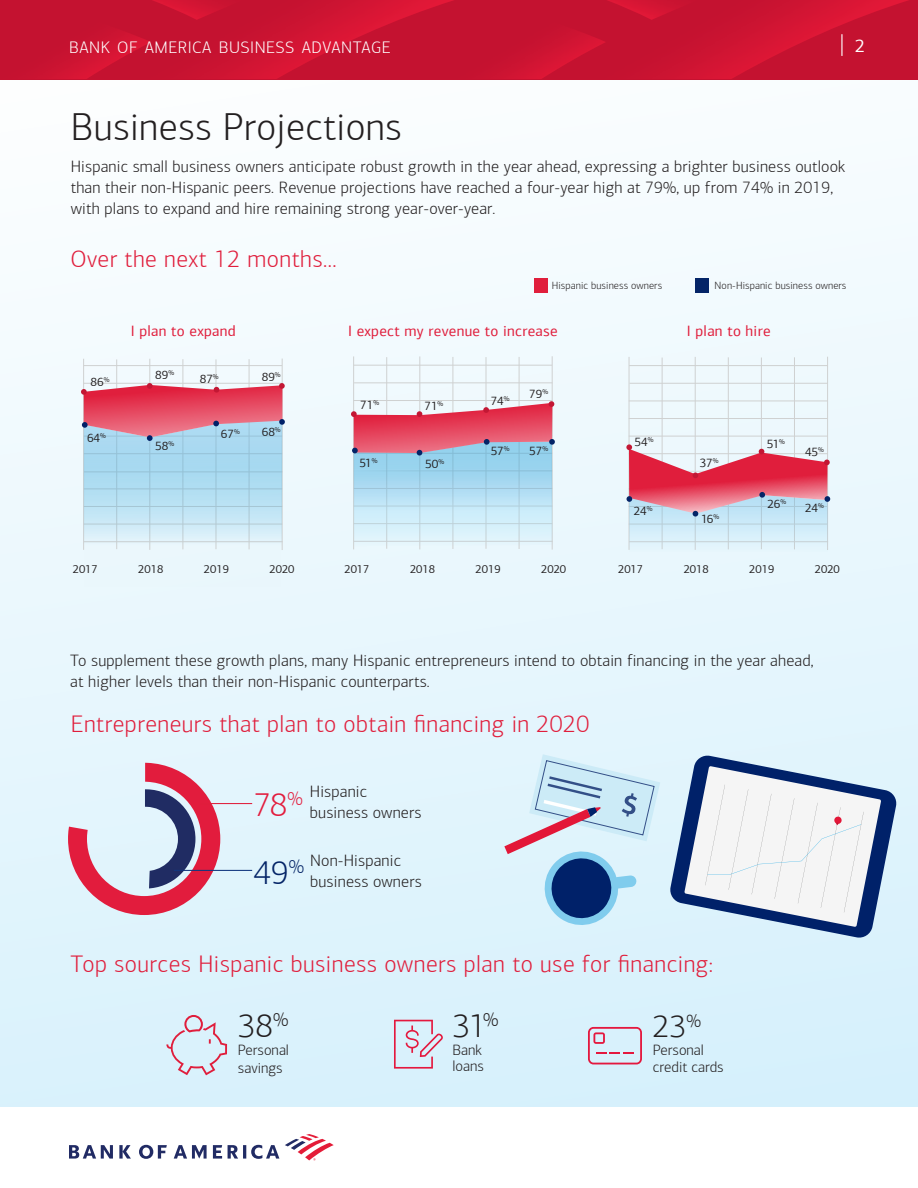
<style>
.page{position:relative;width:918px;height:1188px;background:#fff}
.page>*{position:absolute;margin:0;border:0;box-sizing:border-box;transform-origin:0 0}
.t1{font:300 39px "Connections";letter-spacing:.01em;color:#231f20}
.t2{font:300 33px "Connections";color:#231f20}
.t3{font:300 33px "Connections";color:#042467}
.t4{font:300 33px "Connections";color:#e21c3d}
.t5{font:300 31.5px "Connections";color:#231f20}
.t6{font:300 24px "Connections";letter-spacing:.02em;color:#e01e3c}
.t7{font:18.15px "Connections";color:#fff}
.t8{font:300 16.8px "Connections";letter-spacing:.03em;color:#fff}
.t9{font:300 16.5px/21px "Connections";letter-spacing:.01em;color:#231f20}
.t10{font:15px "Connections";letter-spacing:.02em;color:#e01e3c}
.t11{font:300 15px/17.2px "Connections";color:#231f20}
.t12{font:12px "Connections";color:#231f20}
.t13{font:11.4px "Connections";color:#231f20}
.t14{font:300 10.5px "Connections";letter-spacing:.01em;color:#231f20}
.t15{font:7.05px "Connections";color:#231f20}
</style>
<div class="page">
<div style="left:0;top:76px;width:918px;height:1031px;background:linear-gradient(to bottom,#fbfdfe,#d7f1fc)"></div>
<svg style="left:68px;top:763px;width:152px;height:152px;background:#cfa8bb"></svg>
<div style="left:0;top:0;width:455px;height:79px;background:#c41230"></div>
<img style="left:47px;top:40px;width:67px;height:39px">
<img style="left:114px;top:0;width:340px;height:79px">
<div style="left:455px;top:0;width:455px;height:79px;background:#c41230"></div>
<img style="left:502px;top:40px;width:67px;height:39px">
<img style="left:569px;top:0;width:340px;height:79px">
<div style="left:910px;top:0;width:8px;height:79px;background:#c41230"></div>
<hr style="left:841px;top:34px;width:2px;height:22px;background:#fff">
<svg style="left:285px;top:1134px;width:49px;height:26px"></svg>
<svg style="left:69px;top:1145px;width:210px;height:14px"></svg>
<svg style="left:669px;top:754px;width:228px;height:185px"></svg>
<svg style="left:504px;top:754px;width:156px;height:176px;background:#bacfe2"></svg>
<div style="left:534px;top:279px;width:13px;height:14px;background:#e01e3c"></div>
<div style="left:695px;top:279px;width:13px;height:14px;background:#042467"></div>
<svg style="left:166px;top:1015px;width:61px;height:60px;background:#dad8e4"></svg>
<svg style="left:588px;top:1027px;width:54px;height:37px;background:#dac3d4"></svg>
<svg style="left:394px;top:1020px;width:49px;height:49px;background:#dacad9"></svg>
<hr style="left:201px;top:803px;width:51px;height:1px;background:#e01e3c">
<hr style="left:174px;top:870px;width:78px;height:1px;background:#11367e">
<hr style="left:282px;top:359px;width:1px;height:191px;background:#cfd1d1">
<hr style="left:83px;top:359px;width:1px;height:191px;background:#cfd1d1">
<hr style="left:216px;top:359px;width:1px;height:190px;background:#cfd1d1">
<hr style="left:150px;top:359px;width:1px;height:191px;background:#cfd1d1">
<hr style="left:116px;top:359px;width:1px;height:190px;background:#cfd1d1">
<hr style="left:183px;top:359px;width:1px;height:190px;background:#cfd1d1">
<hr style="left:249px;top:359px;width:1px;height:190px;background:#cfd1d1">
<hr style="left:84px;top:365px;width:198px;height:1px;background:#cfd1d1">
<hr style="left:354px;top:383px;width:198px;height:1px;background:#cfd1d1">
<hr style="left:552px;top:356px;width:1px;height:194px;background:#cfd1d1">
<hr style="left:353px;top:356px;width:1px;height:193px;background:#cfd1d1">
<hr style="left:486px;top:357px;width:1px;height:192px;background:#cfd1d1">
<hr style="left:420px;top:356px;width:1px;height:193px;background:#cfd1d1">
<hr style="left:386px;top:357px;width:1px;height:192px;background:#cfd1d1">
<hr style="left:453px;top:357px;width:1px;height:192px;background:#cfd1d1">
<hr style="left:519px;top:357px;width:1px;height:192px;background:#cfd1d1">
<hr style="left:354px;top:365px;width:198px;height:1px;background:#cfd1d1">
<hr style="left:353px;top:400px;width:199px;height:1px;background:#cfd1d1">
<hr style="left:630px;top:383px;width:198px;height:1px;background:#cfd1d1">
<hr style="left:827px;top:357px;width:1px;height:193px;background:#cfd1d1">
<hr style="left:629px;top:357px;width:1px;height:193px;background:#cfd1d1">
<hr style="left:761px;top:358px;width:1px;height:191px;background:#cfd1d1">
<hr style="left:695px;top:357px;width:1px;height:193px;background:#cfd1d1">
<hr style="left:662px;top:358px;width:1px;height:191px;background:#cfd1d1">
<hr style="left:728px;top:357px;width:1px;height:192px;background:#cfd1d1">
<hr style="left:794px;top:357px;width:1px;height:192px;background:#cfd1d1">
<hr style="left:629px;top:365px;width:198px;height:1px;background:#cfd1d1">
<hr style="left:629px;top:436px;width:199px;height:1px;background:#cfd1d1">
<hr style="left:629px;top:401px;width:199px;height:1px;background:#cfd1d1">
<hr style="left:629px;top:418px;width:199px;height:1px;background:#cfd1d1">
<svg style="left:81px;top:383px;width:204px;height:205px;background:#ccc6d6"></svg>
<svg style="left:351px;top:401px;width:204px;height:145px;background:#c6bbce"></svg>
<svg style="left:626px;top:444px;width:204px;height:108px;background:#daa9b9"></svg>
<p class="t8" style="left:69px;top:38px;width:323px">BANK OF AMERICA BUSINESS ADVANTAGE</p>
<p class="t7" style="left:855px;top:35px;width:11px">2</p>
<h2 class="t1" style="left:71px;top:105px;width:333px">Business Projections</h2>
<p class="t9" style="left:71px;top:156px;width:776px">Hispanic small business owners anticipate robust growth in the year ahead, expressing a brighter business outlook than their non-Hispanic peers. Revenue projections have reached a four-year high at 79%, up from 74% in 2019, with plans to expand and hire remaining strong year-over-year.</p>
<h3 class="t6" style="left:70px;top:245px;width:268px">Over the next 12 months...</h3>
<p class="t14" style="left:552px;top:279px;width:112px">Hispanic business owners</p>
<p class="t14" style="left:715px;top:279px;width:133px">Non-Hispanic business owners</p>
<p class="t12" style="left:91px;top:375px;width:20px">86<sup>%</sup></p>
<p class="t12" style="left:87px;top:431px;width:20px">64<sup>%</sup></p>
<p class="t10" style="left:131px;top:322px;width:106px">I plan to expand</p>
<p class="t10" style="left:348px;top:322px;width:211px">I expect my revenue to increase</p>
<p class="t10" style="left:687px;top:322px;width:85px">I plan to hire</p>
<p class="t12" style="left:155px;top:368px;width:20px">89<sup>%</sup></p>
<p class="t12" style="left:155px;top:439px;width:20px">58<sup>%</sup></p>
<p class="t12" style="left:200px;top:372px;width:20px">87<sup>%</sup></p>
<p class="t12" style="left:262px;top:370px;width:20px">89<sup>%</sup></p>
<p class="t12" style="left:221px;top:427px;width:20px">67<sup>%</sup></p>
<p class="t12" style="left:262px;top:424px;width:20px">68<sup>%</sup></p>
<p class="t12" style="left:360px;top:398px;width:20px">71<sup>%</sup></p>
<p class="t15" style="left:438px;top:400px;width:7px">%</p>
<p class="t12" style="left:424px;top:399px;width:15px">71</p>
<p class="t12" style="left:359px;top:456px;width:20px">51<sup>%</sup></p>
<p class="t12" style="left:425px;top:457px;width:20px">50<sup>%</sup></p>
<p class="t12" style="left:491px;top:394px;width:20px">74<sup>%</sup></p>
<p class="t12" style="left:529px;top:387px;width:20px">79<sup>%</sup></p>
<p class="t12" style="left:491px;top:444px;width:20px">57<sup>%</sup></p>
<p class="t12" style="left:529px;top:444px;width:20px">57<sup>%</sup></p>
<p class="t12" style="left:634px;top:435px;width:20px">54<sup>%</sup></p>
<p class="t12" style="left:634px;top:503px;width:20px">24<sup>%</sup></p>
<p class="t12" style="left:700px;top:456px;width:20px">37<sup>%</sup></p>
<p class="t12" style="left:701px;top:512px;width:20px">16<sup>%</sup></p>
<p class="t12" style="left:767px;top:437px;width:19px">51<sup>%</sup></p>
<p class="t12" style="left:767px;top:497px;width:20px">26<sup>%</sup></p>
<p class="t12" style="left:805px;top:445px;width:20px">45<sup>%</sup></p>
<p class="t12" style="left:805px;top:501px;width:20px">24<sup>%</sup></p>
<p class="t13" style="left:73px;top:562px;width:27px">2017</p>
<p class="t13" style="left:138px;top:562px;width:27px">2018</p>
<p class="t13" style="left:204px;top:562px;width:27px">2019</p>
<p class="t13" style="left:269px;top:562px;width:27px">2020</p>
<p class="t13" style="left:344px;top:562px;width:27px">2017</p>
<p class="t13" style="left:410px;top:562px;width:27px">2018</p>
<p class="t13" style="left:476px;top:562px;width:27px">2019</p>
<p class="t13" style="left:541px;top:562px;width:27px">2020</p>
<p class="t13" style="left:618px;top:562px;width:27px">2017</p>
<p class="t13" style="left:684px;top:562px;width:27px">2018</p>
<p class="t13" style="left:749px;top:562px;width:27px">2019</p>
<p class="t13" style="left:815px;top:562px;width:27px">2020</p>
<p class="t9" style="left:70px;top:650px;width:745px">To supplement these growth plans, many Hispanic entrepreneurs intend to obtain financing in the year ahead, at higher levels than their non-Hispanic counterparts.</p>
<h3 class="t6" style="left:71px;top:710px;width:520px">Entrepreneurs that plan to obtain financing in 2020</h3>
<p class="t9" style="left:310px;top:781px;width:113px">Hispanic business owners</p>
<p class="t9" style="left:310px;top:850px;width:113px">Non-Hispanic business owners</p>
<p class="t4" style="left:254px;top:786px;width:51px">78<sup>%</sup></p>
<p class="t3" style="left:254px;top:854px;width:52px">49<sup>%</sup></p>
<h3 class="t6" style="left:70px;top:950px;width:644px">Top sources Hispanic business owners plan to use for financing:</h3>
<p class="t2" style="left:238px;top:1007px;width:52px">38<sup>%</sup></p>
<p class="t11" style="left:238px;top:1042px;width:53px">Personal savings</p>
<p class="t2" style="left:453px;top:1007px;width:47px">31<sup>%</sup></p>
<p class="t11" style="left:453px;top:1042px;width:33px;line-height:15.8px">Bank loans</p>
<p class="t5" style="left:653px;top:1008px;width:50px">23<sup>%</sup></p>
<p class="t11" style="left:653px;top:1042px;width:72px">Personal credit cards</p>
</div>
